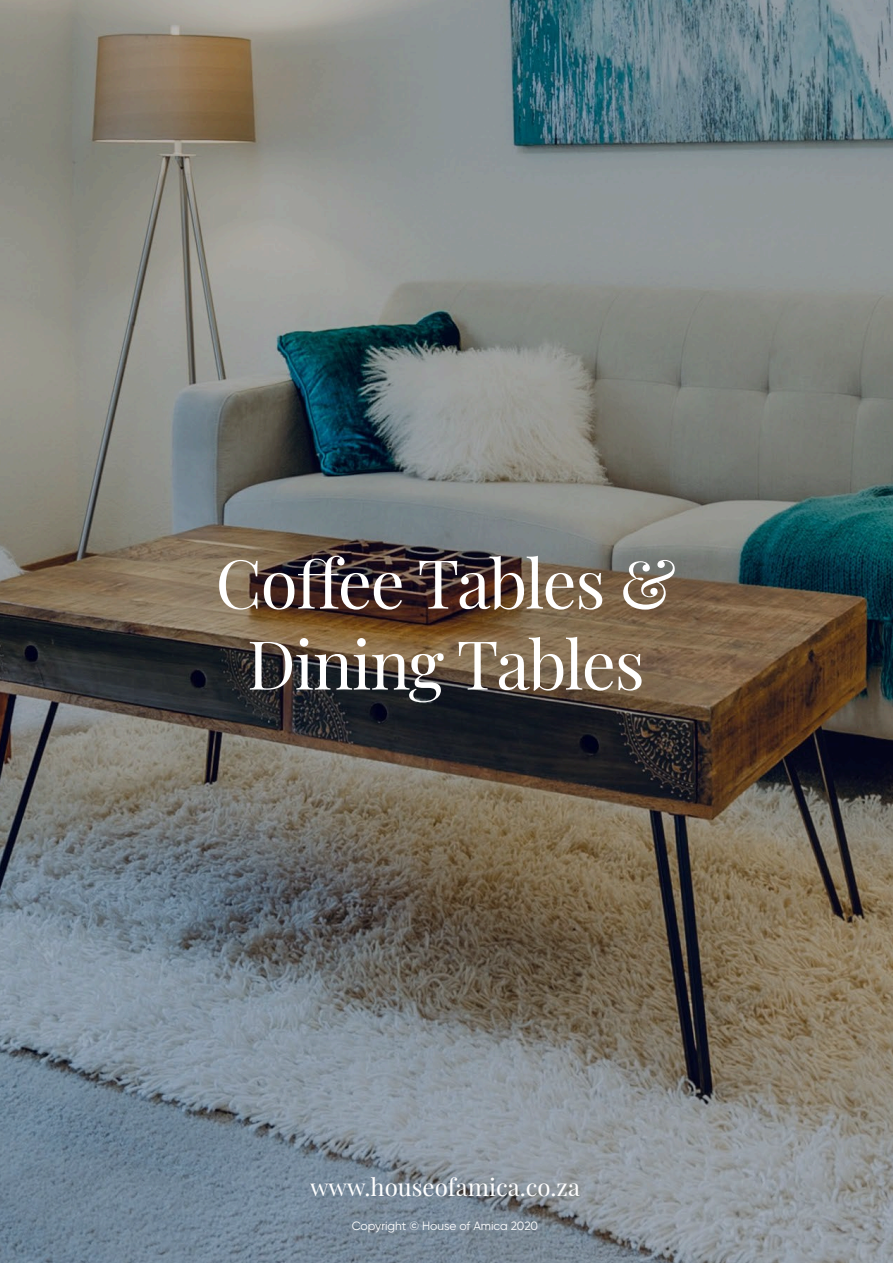
<style>
.page{position:relative;width:893px;height:1263px;background:#fff}
.page>*{position:absolute;margin:0;border:0;box-sizing:border-box;transform-origin:0 0}
.t1{font:67.5px/81px "Playfair Display";letter-spacing:-.02em;color:#fff;text-align:center}
.t2{font:24px "Playfair Display";color:#fff}
.t3{font:12px "Gilroy";color:#fff}
</style>
<div class="page">
<img style="left:0;top:0;width:893px;height:1263px">
<h1 class="t1" style="left:216px;top:537px;width:462px">Coffee Tables &amp;<br>Dining Tables</h1>
<h2 class="t2" style="left:310px;top:1168px;width:271px">www.houseofamica.co.za</h2>
<p class="t3" style="left:352px;top:1218px;width:188px">Copyright © House of Amica 2020</p>
</div>
